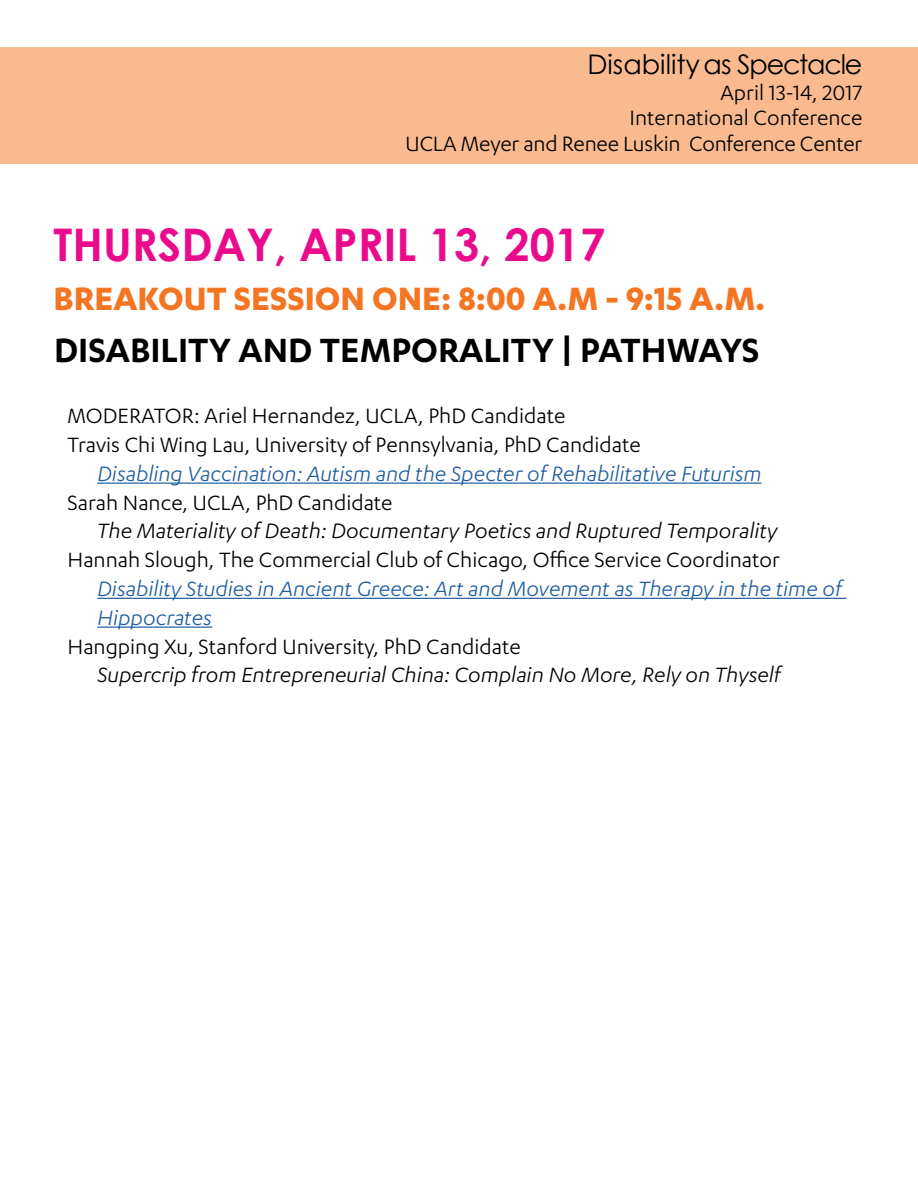
<style>
.page{position:relative;width:918px;height:1188px;background:#fff}
.page>*{position:absolute;margin:0;border:0;box-sizing:border-box;transform-origin:0 0}
.t1{font:700 45px "Century Gothic";color:#ea0a8c}
.t2{font:600 39px "Karbon";color:#000}
.t3{font:700 37.5px "Karbon";color:#f47522}
.t4{font:27px "Century Gothic";letter-spacing:-.015em;color:#000}
.t5{font:24px/25.5px "Karbon";color:#000}
.t6{font:italic 24px/28.8px "Karbon";color:#215e9e}
.t7{font:italic 24px "Karbon";color:#000}
</style>
<div class="page">
<hr style="left:97px;top:483px;width:665px;height:1px;background:#215e9e">
<hr style="left:97px;top:598px;width:749px;height:1px;background:#215e9e">
<hr style="left:97px;top:627px;width:115px;height:1px;background:#215e9e">
<div style="left:0;top:47px;width:918px;height:117px;background:#f9ba90"></div>
<p class="t4" style="left:587px;top:46px;width:276px">Disability as Spectacle</p>
<p class="t5" style="left:406px;top:79px;width:458px;text-align:right">April 13-14, 2017<br>International Conference<br>UCLA Meyer and Renee Luskin Conference Center</p>
<h1 class="t1" style="left:54px;top:210px;width:553px">THURSDAY, APRIL 13, 2017</h1>
<h3 class="t3" style="left:54px;top:277px;width:713px">BREAKOUT SESSION ONE: 8:00 A.M - 9:15 A.M.</h3>
<h2 class="t2" style="left:54px;top:328px;width:707px">DISABILITY AND TEMPORALITY | PATHWAYS</h2>
<p class="t5" style="left:68px;top:401px;width:575px;line-height:28.8px">MODERATOR: Ariel Hernandez, UCLA, PhD Candidate<br>Travis Chi Wing Lau, University of Pennsylvania, PhD Candidate</p>
<p class="t6" style="left:97px;top:458px;width:666px">Disabling Vaccination: Autism and the Specter of Rehabilitative Futurism</p>
<p class="t5" style="left:68px;top:489px;width:327px">Sarah Nance, UCLA, PhD Candidate</p>
<p class="t7" style="left:97px;top:518px;width:682px">The Materiality of Death: Documentary Poetics and Ruptured Temporality</p>
<p class="t5" style="left:68px;top:546px;width:714px">Hannah Slough, The Commercial Club of Chicago, Office Service Coordinator</p>
<p class="t6" style="left:97px;top:574px;width:746px">Disability Studies in Ancient Greece: Art and Movement as Therapy in the time of<br>Hippocrates</p>
<p class="t5" style="left:68px;top:633px;width:455px">Hangping Xu, Stanford University, PhD Candidate</p>
<p class="t7" style="left:97px;top:662px;width:685px">Supercrip from Entrepreneurial China: Complain No More, Rely on Thyself</p>
</div>
